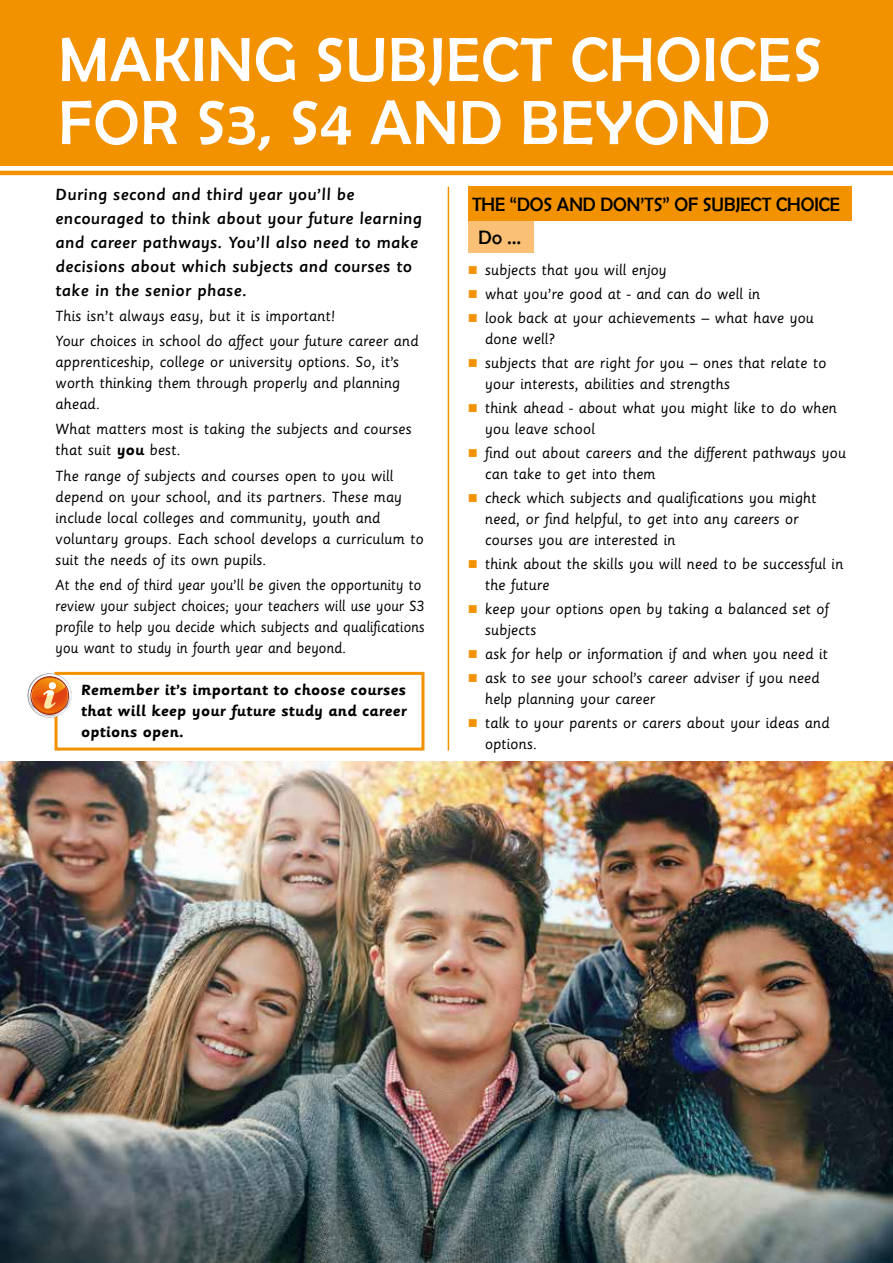
<style>
.page{position:relative;width:893px;height:1263px;background:#fff}
.page>*{position:absolute;margin:0;border:0;box-sizing:border-box;transform-origin:0 0}
.t1{font:63px/63px "Berlin Sans FB";letter-spacing:.02em;color:#fff}
.t2{font:19.5px/32.5px "Berlin Sans FB";letter-spacing:-.005em;color:#000}
.t3{font:500 18px/24px "Sassoon Sans Slope Std";color:#000}
.t4{font:16.5px/21px "Sassoon Primary Std";color:#000}
.t5{font:16.5px/21px "Sassoon Primary Std";color:#000;scale:.95 1}
.t6{font:700 16.5px/21px "Sassoon Primary Std";color:#000;text-align:justify}
.s1{font-weight:700}
.s2{color:#f39200}
</style>
<div class="page">
<img style="left:0;top:761px;width:893px;height:502px">
<div style="left:468px;top:221px;width:66px;height:32px;background:#fac075"></div>
<div style="left:468px;top:187px;width:383px;height:34px;background:#f39200"></div>
<div style="left:0;top:0;width:893px;height:166px;background:#f39200"></div>
<hr style="left:448px;top:187px;width:1px;height:563px;background:#f39200">
<div style="left:55px;top:672px;width:369px;height:78px;border:3px solid #f39200"></div>
<svg style="left:27px;top:672px;width:46px;height:49px"></svg>
<div style="left:49px;top:682px;width:7px;height:7px;background:#fff;border-radius:50%"></div>
<hr style="left:0;top:171px;width:893px;height:4px;background:#f39200">
<h1 class="t1" style="left:59px;top:28px;width:765px">MAKING SUBJECT CHOICES<br>FOR S3, S4 AND BEYOND</h1>
<p class="t3" style="left:55px;top:182px;width:368px">During second and third year you’ll be encouraged to think about your future learning and career pathways. You’ll also need to make decisions about which subjects and courses to take in the senior phase.</p>
<p class="t4" style="left:55px;top:303px;width:365px;line-height:25.2px">This isn’t always easy, but it is important!<br>Your choices in school do affect your future career and</p>
<p class="t4" style="left:55px;top:351px;width:346px;text-align:justify">apprenticeship, college or university options. So, it’s worth thinking them through properly and planning ahead.</p>
<p class="t4" style="left:55px;top:419px;width:358px">What matters most is taking the subjects and courses that suit <span class="s1">you</span> best.</p>
<p class="t4" style="left:55px;top:465px;width:370px">The range of subjects and courses open to you will depend on your school, and its partners. These may include local colleges and community, youth and voluntary groups. Each school develops a curriculum to suit the needs of its own pupils.</p>
<p class="t5" style="left:55px;top:574px;width:390px">At the end of third year you’ll be given the opportunity to review your subject choices; your teachers will use your S3 profile to help you decide which subjects and qualifications you want to study in fourth year and beyond.</p>
<p class="t6" style="left:81px;top:679px;width:328px">Remember it’s important to choose courses that will keep your future study and career options open.</p>
<p class="t2" style="left:478px;top:188px;width:363px;text-indent:-6px">THE “DOS AND DON’TS” OF SUBJECT CHOICE<br>Do ...</p>
<p class="t4" style="left:468px;top:260px;width:200px"><span class="s2">■</span> subjects that you will enjoy</p>
<p class="t4" style="left:468px;top:284px;width:294px"><span class="s2">■</span> what you’re good at - and can do well in</p>
<p class="t4" style="left:485px;top:308px;width:331px;text-indent:-17px"><span class="s2">■</span> look back at your achievements – what have you done well?</p>
<p class="t4" style="left:485px;top:353px;width:343px;text-indent:-17px"><span class="s2">■</span> subjects that are right for you – ones that relate to your interests, abilities and strengths</p>
<p class="t4" style="left:485px;top:398px;width:354px;text-indent:-17px"><span class="s2">■</span> think ahead - about what you might like to do when you leave school</p>
<p class="t4" style="left:485px;top:443px;width:363px;text-indent:-17px"><span class="s2">■</span> find out about careers and the different pathways you can take to get into them</p>
<p class="t4" style="left:485px;top:488px;width:333px;text-indent:-17px"><span class="s2">■</span> check which subjects and qualifications you might need, or find helpful, to get into any careers or courses you are interested in</p>
<p class="t4" style="left:485px;top:554px;width:360px;text-indent:-17px"><span class="s2">■</span> think about the skills you will need to be successful in the future</p>
<p class="t4" style="left:485px;top:599px;width:345px;text-indent:-17px"><span class="s2">■</span> keep your options open by taking a balanced set of subjects</p>
<p class="t4" style="left:468px;top:643px;width:362px"><span class="s2">■</span> ask for help or information if and when you need it</p>
<p class="t4" style="left:485px;top:667px;width:336px;text-indent:-17px"><span class="s2">■</span> ask to see your school’s career adviser if you need help planning your career</p>
<p class="t4" style="left:485px;top:712px;width:346px;text-indent:-17px"><span class="s2">■</span> talk to your parents or carers about your ideas and options.</p>
</div>
